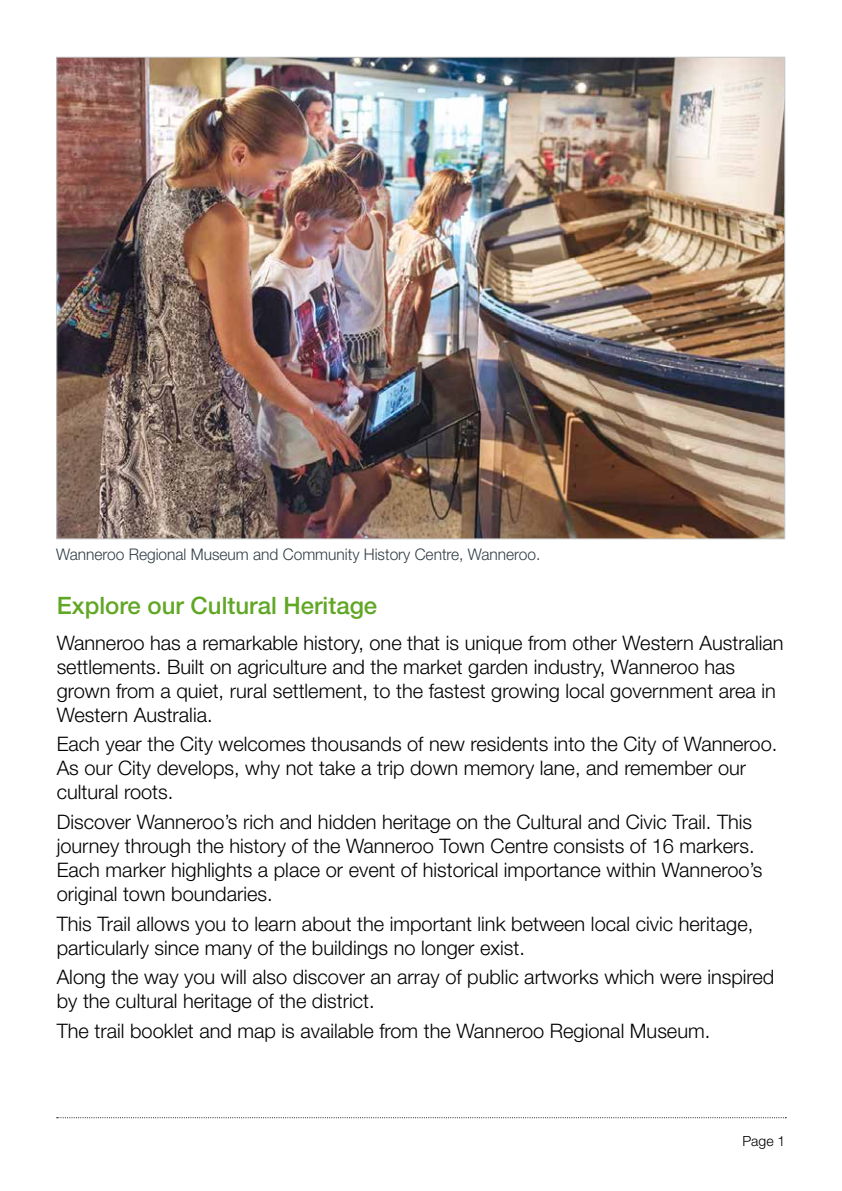
<style>
.page{position:relative;width:842px;height:1191px;background:#fff}
.page>*{position:absolute;margin:0;border:0;box-sizing:border-box;transform-origin:0 0}
.t1{font:500 24px "Helvetica Neue";color:#61a726}
.t2{font:300 20px/24px "Helvetica Neue";color:#000}
.t3{font:300 16px "Helvetica Neue";color:#323e46}
.t4{font:300 14px "Helvetica Neue";color:#000}
</style>
<div class="page">
<svg style="left:57px;top:1117px;width:729px;height:1px"></svg>
<img style="left:58px;top:59px;width:725px;height:478px">
<p class="t3" style="left:56px;top:545px;width:486px">Wanneroo Regional Museum and Community History Centre, Wanneroo.</p>
<p class="t1" style="left:57px;top:591px;width:322px">Explore our Cultural Heritage</p>
<p class="t2" style="left:57px;top:630px;width:728px">Wanneroo has a remarkable history, one that is unique from other Western Australian settlements. Built on agriculture and the market garden industry, Wanneroo has grown from a quiet, rural settlement, to the fastest growing local government area in Western Australia.</p>
<p class="t2" style="left:57px;top:732px;width:722px">Each year the City welcomes thousands of new residents into the City of Wanneroo.<br>As our City develops, why not take a trip down memory lane, and remember our cultural roots.</p>
<p class="t2" style="left:57px;top:809px;width:707px">Discover Wanneroo’s rich and hidden heritage on the Cultural and Civic Trail. This journey through the history of the Wanneroo Town Centre consists of 16 markers.<br>Each marker highlights a place or event of historical importance within Wanneroo’s original town boundaries.</p>
<p class="t2" style="left:57px;top:911px;width:698px">This Trail allows you to learn about the important link between local civic heritage, particularly since many of the buildings no longer exist.</p>
<p class="t2" style="left:57px;top:965px;width:719px">Along the way you will also discover an array of public artworks which were inspired by the cultural heritage of the district.</p>
<p class="t2" style="left:57px;top:1018px;width:655px">The trail booklet and map is available from the Wanneroo Regional Museum.</p>
<p class="t4" style="left:742px;top:1132px;width:44px">Page 1</p>
</div>
